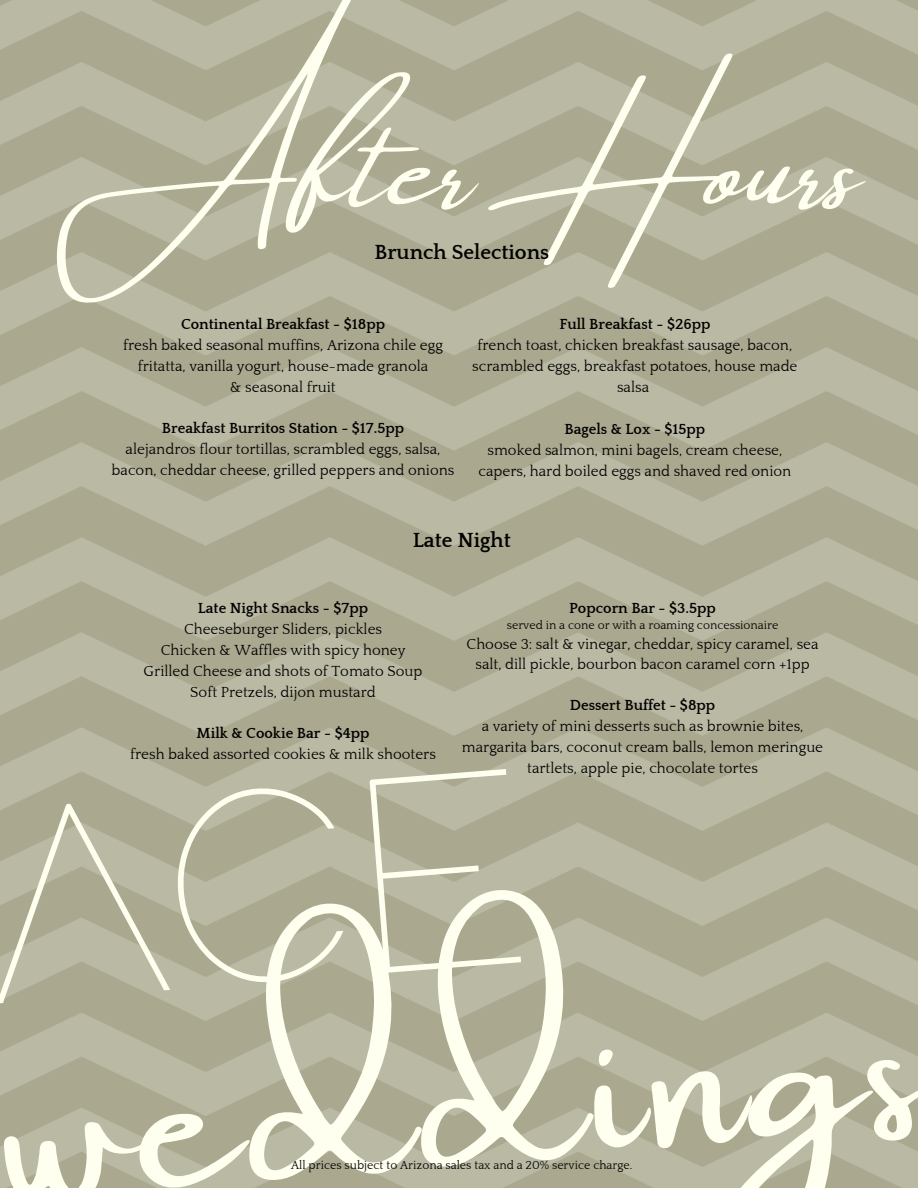
<style>
.page{position:relative;width:918px;height:1188px;background:#fff}
.page>*{position:absolute;margin:0;border:0;box-sizing:border-box;transform-origin:0 0}
.t1{font:216px "Amsterdam One";color:#fffff0}
.t2{font:108px "Amsterdam One Slant";color:#fffff0}
.t3{font:700 21px "Quattrocento";color:#000}
.t4{font:15px/21px "Quattrocento";color:#000;text-align:center}
.t5{font:700 15px "Quattrocento";color:#000}
.t6{font:12px "Quattrocento";color:#000}
</style>
<div class="page">
<img style="left:0;top:0;width:918px;height:1188px">
<svg style="left:0;top:766px;width:521px;height:238px;background:#b1b099"></svg>
<h2 class="t2" style="left:70px;top:110px;width:779px">After Hours</h2>
<h3 class="t3" style="left:374px;top:241px;width:176px">Brunch Selections</h3>
<p class="t5" style="left:181px;top:316px;width:206px">Continental Breakfast - $18pp</p>
<p class="t4" style="left:123px;top:335px;width:321px">fresh baked seasonal muffins, Arizona chile egg fritatta, vanilla yogurt, house-made granola<br>&amp; seasonal fruit</p>
<p class="t5" style="left:162px;top:420px;width:244px">Breakfast Burritos Station - $17.5pp</p>
<p class="t4" style="left:112px;top:439px;width:344px">alejandros flour tortillas, scrambled eggs, salsa, bacon, cheddar cheese, grilled peppers and onions</p>
<p class="t5" style="left:559px;top:316px;width:153px">Full Breakfast - $26pp</p>
<p class="t4" style="left:472px;top:335px;width:327px">french toast, chicken breakfast sausage, bacon, scrambled eggs, breakfast potatoes, house made salsa</p>
<p class="t5" style="left:564px;top:421px;width:142px">Bagels &amp; Lox - $15pp</p>
<p class="t4" style="left:478px;top:440px;width:314px">smoked salmon, mini bagels, cream cheese, capers, hard boiled eggs and shaved red onion</p>
<h3 class="t3" style="left:413px;top:529px;width:100px">Late Night</h3>
<p class="t5" style="left:198px;top:600px;width:172px">Late Night Snacks - $7pp</p>
<p class="t4" style="left:144px;top:619px;width:280px">Cheeseburger Sliders, pickles<br>Chicken &amp; Waffles with spicy honey Grilled Cheese and shots of Tomato Soup Soft Pretzels, dijon mustard</p>
<p class="t5" style="left:197px;top:725px;width:174px">Milk &amp; Cookie Bar - $4pp</p>
<p class="t4" style="left:130px;top:744px;width:307px">fresh baked assorted cookies &amp; milk shooters</p>
<p class="t5" style="left:569px;top:600px;width:148px">Popcorn Bar - $3.5pp</p>
<p class="t6" style="left:507px;top:619px;width:273px">served in a cone or with a roaming concessionaire</p>
<p class="t4" style="left:467px;top:635px;width:353px;line-height:20px">Choose 3: salt &amp; vinegar, cheddar, spicy caramel, sea salt, dill pickle, bourbon bacon caramel corn +1pp</p>
<p class="t5" style="left:570px;top:697px;width:147px">Dessert Buffet - $8pp</p>
<p class="t4" style="left:462px;top:716px;width:363px">a variety of mini desserts such as brownie bites, margarita bars, coconut cream balls, lemon meringue tartlets, apple pie, chocolate tortes</p>
<h1 class="t1" style="left:-8px;top:1017px;width:929px;rotate:-5deg">weddings</h1>
<p class="t6" style="left:291px;top:1159px;width:343px">All prices subject to Arizona sales tax and a 20% service charge.</p>
</div>
